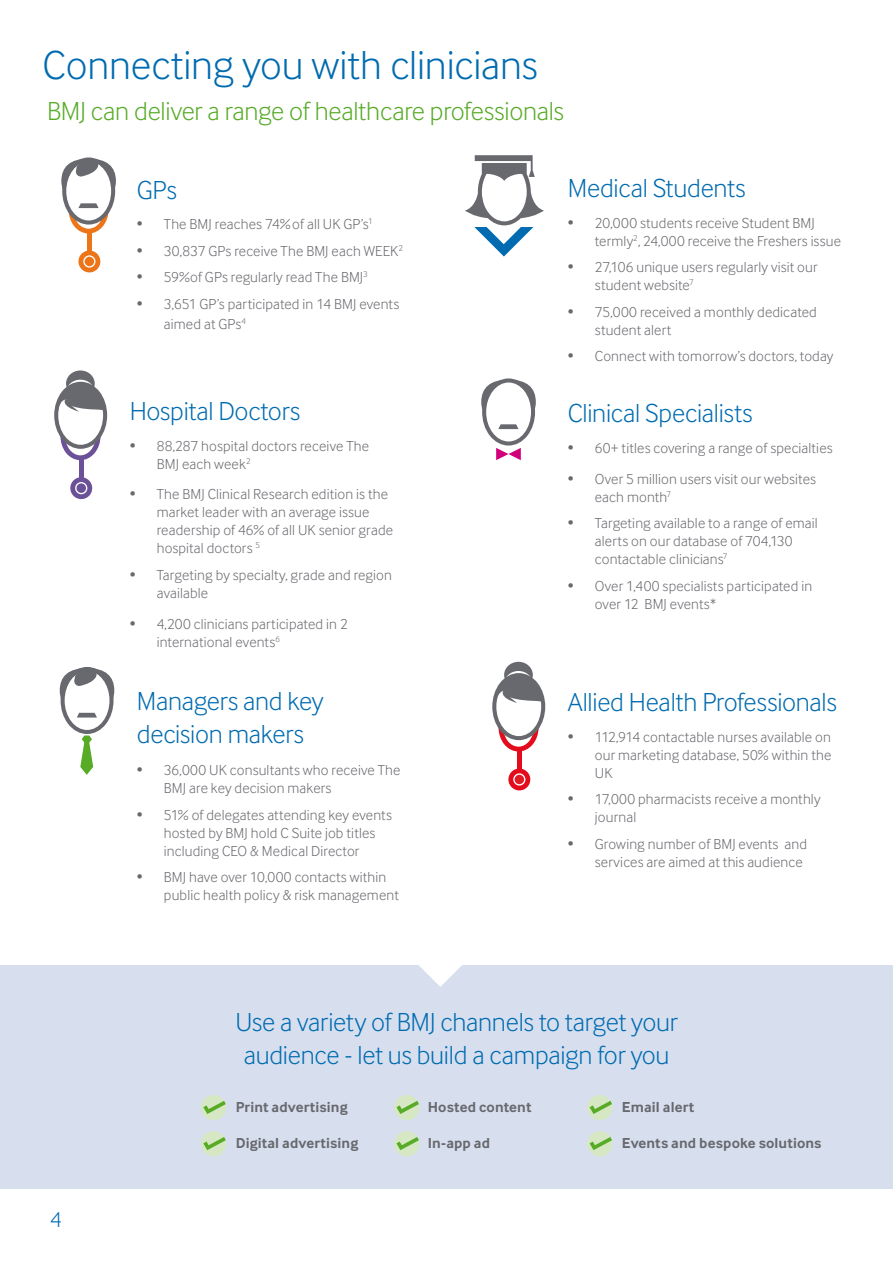
<style>
.page{position:relative;width:893px;height:1263px;background:#fff}
.page>*{position:absolute;margin:0;border:0;box-sizing:border-box;transform-origin:0 0}
.t1{font:300 42px "Inter Face";letter-spacing:-.005em;color:#006bb0}
.t2{font:300 27px/33px "Inter Face";letter-spacing:-.01em;color:#006bb0}
.t3{font:300 27px "Inter Face";letter-spacing:-.01em;color:#57ab27}
.t4{font:300 22.5px "Inter Face";color:#006bb0}
.t5{font:300 15px/18px "Inter Face";letter-spacing:.01em;color:#68696e}
.t6{font:700 15px "Inter Face";letter-spacing:.005em;color:#68696e}
</style>
<div class="page">
<div style="left:87px;top:230px;width:5px;height:23px;background:#ec751a"></div>
<svg style="left:78px;top:251px;width:22px;height:21px"></svg>
<div style="left:85px;top:257px;width:9px;height:9px;background:#ec751a;border-radius:50%"></div>
<div style="left:0;top:965px;width:893px;height:223px;background:#d7dfef"></div>
<svg style="left:61px;top:157px;width:55px;height:76px"></svg>
<svg style="left:60px;top:667px;width:54px;height:108px"></svg>
<svg style="left:465px;top:155px;width:79px;height:102px"></svg>
<hr style="left:79px;top:456px;width:4px;height:24px;background:#6c5098">
<svg style="left:70px;top:477px;width:22px;height:22px"></svg>
<div style="left:76px;top:483px;width:10px;height:10px;background:#6c5098;border-radius:50%"></div>
<div style="left:66px;top:370px;width:29px;height:27px;background:#68696e;border-radius:50%"></div>
<svg style="left:66px;top:380px;width:29px;height:26px"></svg>
<svg style="left:54px;top:382px;width:53px;height:78px"></svg>
<hr style="left:517px;top:748px;width:4px;height:23px;background:#e30c1c">
<svg style="left:508px;top:768px;width:22px;height:22px"></svg>
<div style="left:515px;top:775px;width:9px;height:9px;background:#e01b26;border-radius:50%"></div>
<div style="left:504px;top:662px;width:29px;height:26px;background:#68696e;border-radius:50%"></div>
<svg style="left:504px;top:671px;width:29px;height:26px"></svg>
<svg style="left:492px;top:673px;width:53px;height:78px"></svg>
<svg style="left:481px;top:378px;width:55px;height:82px"></svg>
<svg style="left:201px;top:1095px;width:26px;height:26px"></svg>
<svg style="left:587px;top:1095px;width:26px;height:26px"></svg>
<svg style="left:394px;top:1095px;width:26px;height:26px"></svg>
<svg style="left:201px;top:1131px;width:26px;height:26px"></svg>
<svg style="left:587px;top:1131px;width:26px;height:26px"></svg>
<svg style="left:394px;top:1131px;width:26px;height:26px"></svg>
<svg style="left:419px;top:965px;width:43px;height:22px"></svg>
<h1 class="t1" style="left:43px;top:41px;width:497px">Connecting you with clinicians</h1>
<h2 class="t3" style="left:47px;top:95px;width:518px">BMJ can deliver a range of healthcare professionals</h2>
<h2 class="t2" style="left:137px;top:173px;width:42px">GPs</h2>
<p class="t5" style="left:137px;top:215px;width:237px">• The BMJ reaches 74%of all UK GP’s<sup>1</sup></p>
<p class="t5" style="left:137px;top:242px;width:268px">• 30,837 GPs receive The BMJ each WEEK<sup>2</sup></p>
<p class="t5" style="left:137px;top:268px;width:232px">• 59%of GPs regularly read The BMJ<sup>3</sup></p>
<p class="t5" style="left:164px;top:294px;width:237px;line-height:19.8px;text-indent:-27px">• 3,651 GP’s participated in 14 BMJ events aimed at GPs<sup>4</sup></p>
<h2 class="t2" style="left:130px;top:394px;width:172px">Hospital Doctors</h2>
<p class="t5" style="left:157px;top:436px;width:214px;text-indent:-27px">• 88,287 hospital doctors receive The<br>BMJ each week<sup>2</sup></p>
<p class="t5" style="left:157px;top:485px;width:238px;text-indent:-27px">• The BMJ Clinical Research edition is the market leader with an average issue readership of 46% of all UK senior grade hospital doctors <sup>5</sup></p>
<p class="t5" style="left:157px;top:566px;width:237px;text-indent:-27px">• Targeting by specialty, grade and region available</p>
<p class="t5" style="left:157px;top:614px;width:193px;text-indent:-27px">• 4,200 clinicians participated in 2 international events<sup>6</sup></p>
<h2 class="t2" style="left:137px;top:684px;width:188px">Managers and key decision makers</h2>
<p class="t5" style="left:164px;top:761px;width:238px;text-indent:-27px">• 36,000 UK consultants who receive The<br>BMJ are key decision makers</p>
<p class="t5" style="left:164px;top:806px;width:229px;text-indent:-27px">• 51% of delegates attending key events hosted by BMJ hold C Suite job titles including CEO &amp; Medical Director</p>
<p class="t5" style="left:164px;top:868px;width:236px;text-indent:-27px">• BMJ have over 10,000 contacts within public health policy &amp; risk management</p>
<h2 class="t2" style="left:568px;top:171px;width:179px">Medical Students</h2>
<p class="t5" style="left:595px;top:213px;width:248px;text-indent:-27px">• 20,000 students receive Student BMJ termly<sup>2</sup>, 24,000 receive the Freshers issue</p>
<p class="t5" style="left:595px;top:258px;width:224px;text-indent:-27px">• 27,106 unique users regularly visit our student website<sup>7</sup></p>
<p class="t5" style="left:595px;top:302px;width:224px;text-indent:-27px">• 75,000 received a monthly dedicated student alert</p>
<p class="t5" style="left:568px;top:347px;width:267px">• Connect with tomorrow’s doctors, today</p>
<h2 class="t2" style="left:568px;top:396px;width:186px">Clinical Specialists</h2>
<p class="t5" style="left:568px;top:439px;width:266px">• 60+ titles covering a range of specialties</p>
<p class="t5" style="left:595px;top:469px;width:223px;text-indent:-27px">• Over 5 million users visit our websites each month<sup>7</sup></p>
<p class="t5" style="left:595px;top:514px;width:224px;text-indent:-27px">• Targeting available to a range of email alerts on our database of 704,130 contactable clinicians<sup>7</sup></p>
<p class="t5" style="left:595px;top:576px;width:219px;text-indent:-27px">• Over 1,400 specialists participated in over 12 BMJ events*</p>
<h2 class="t2" style="left:568px;top:685px;width:270px">Allied Health Professionals</h2>
<p class="t5" style="left:595px;top:728px;width:238px;text-align:justify;text-indent:-27px">• 112,914 contactable nurses available on our marketing database, 50% within the UK</p>
<p class="t5" style="left:595px;top:790px;width:227px;text-indent:-27px">• 17,000 pharmacists receive a monthly journal</p>
<p class="t5" style="left:568px;top:835px;width:241px;text-align:right">• Growing number of BMJ events and services are aimed at this audience</p>
<h3 class="t4" style="left:50px;top:1207px;width:13px">4</h3>
<h2 class="t2" style="left:235px;top:1005px;width:444px;text-align:center">Use a variety of BMJ channels to target your audience - let us build a campaign for you</h2>
<p class="t6" style="left:236px;top:1098px;width:114px">Print advertising</p>
<p class="t6" style="left:236px;top:1134px;width:124px">Digital advertising</p>
<p class="t6" style="left:622px;top:1098px;width:74px">Email alert</p>
<p class="t6" style="left:622px;top:1134px;width:201px">Events and bespoke solutions</p>
<p class="t6" style="left:428px;top:1098px;width:105px">Hosted content</p>
<p class="t6" style="left:428px;top:1134px;width:64px">In-app ad</p>
</div>
